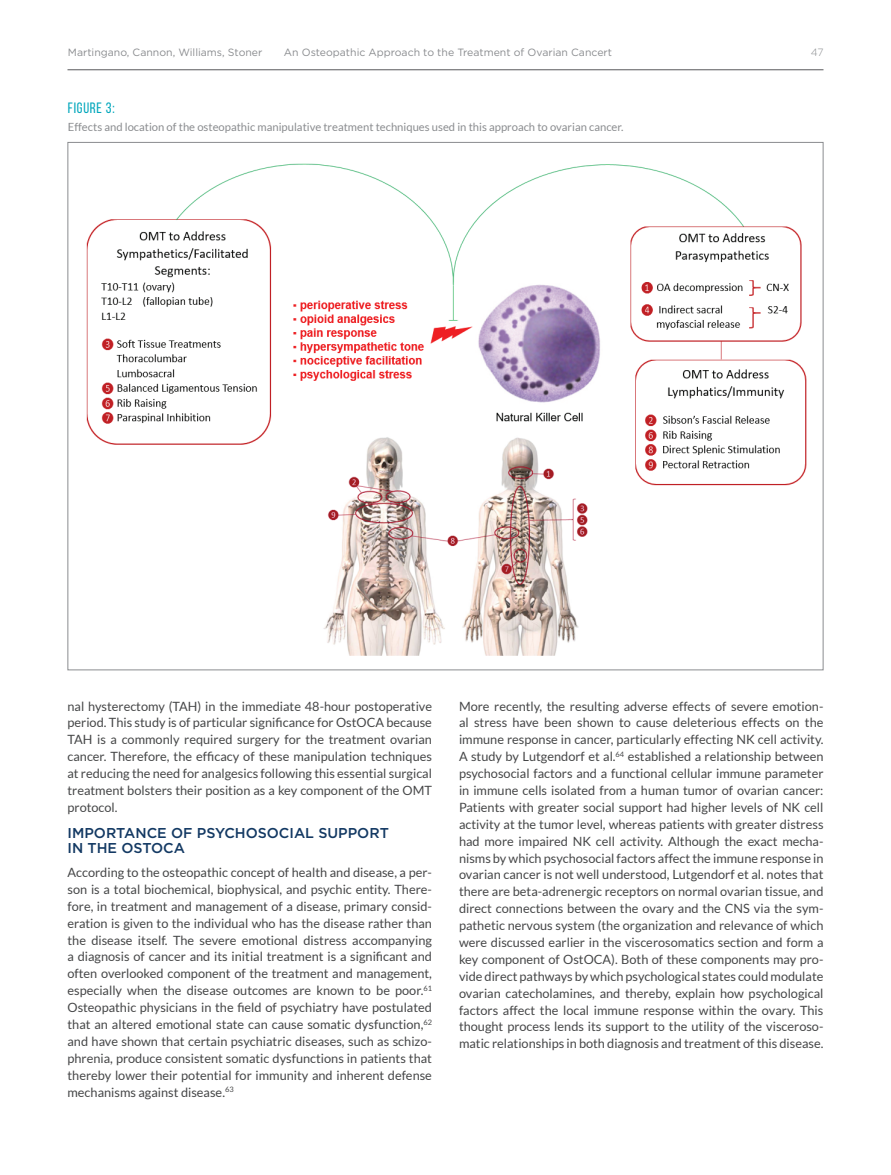
<style>
.page{position:relative;width:891px;height:1175px;background:#fff}
.page>*{position:absolute;margin:0;border:0;box-sizing:border-box;transform-origin:0 0}
.t1{font:15px "Bebas Neue";letter-spacing:.05em;color:#02a7bc}
.t2{font:500 14.25px/15px "Gotham";color:#133963}
.t3{font:12.75px/17px "Lato";color:#454647;text-align:justify}
.t4{font:11.25px "Lato";color:#8a8c8f}
.t5{font:10.5px "Gotham";color:#8a8c8f}
.t6{font:300 10.5px "Gotham";color:#8a8c8f}
</style>
<div class="page">
<hr style="left:68px;top:69px;width:756px;height:1px;background:#57585a">
<img style="left:86px;top:163px;width:721px;height:493px">
<p class="t5" style="left:68px;top:46px;width:196px">Martingano, Cannon, Williams, Stoner</p>
<p class="t5" style="left:284px;top:46px;width:330px">An Osteopathic Approach to the Treatment of Ovarian Cancert</p>
<p class="t1" style="left:68px;top:99px;width:48px">FIGURE 3:</p>
<p class="t4" style="left:68px;top:120px;width:557px">Effects and location of the osteopathic manipulative treatment techniques used in this approach to ovarian cancer.</p>
<p class="t6" style="left:811px;top:46px;width:14px">47</p>
<p class="t3" style="left:68px;top:697px;width:366px">nal hysterectomy (TAH) in the immediate 48-hour postoperative period. This study is of particular significance for OstOCA because TAH is a commonly required surgery for the treatment ovarian cancer. Therefore, the efficacy of these manipulation techniques at reducing the need for analgesics following this essential surgical treatment bolsters their position as a key component of the OMT protocol.</p>
<p class="t2" style="left:68px;top:825px;width:323px">IMPORTANCE OF PSYCHOSOCIAL SUPPORT<br>IN THE OSTOCA</p>
<p class="t3" style="left:68px;top:863px;width:366px">According to the osteopathic concept of health and disease, a per&shy;son is a total biochemical, biophysical, and psychic entity. There&shy;fore, in treatment and management of a disease, primary consid&shy;eration is given to the individual who has the disease rather than the disease itself. The severe emotional distress accompanying a diagnosis of cancer and its initial treatment is a significant and often overlooked component of the treatment and management, especially when the disease outcomes are known to be poor.<sup>61<br></sup>Osteopathic physicians in the field of psychiatry have postulated that an altered emotional state can cause somatic dysfunction,<sup>62 </sup>and have shown that certain psychiatric diseases, such as schizo&shy;phrenia, produce consistent somatic dysfunctions in patients that thereby lower their potential for immunity and inherent defense mechanisms against disease.<sup>63</sup></p>
<p class="t3" style="left:459px;top:697px;width:366px">More recently, the resulting adverse effects of severe emotion&shy;al stress have been shown to cause deleterious effects on the immune response in cancer, particularly effecting NK cell activity.<br>A study by Lutgendorf et al.<sup>64</sup> established a relationship between psychosocial factors and a functional cellular immune parameter in immune cells isolated from a human tumor of ovarian cancer:<br>Patients with greater social support had higher levels of NK cell activity at the tumor level, whereas patients with greater distress had more impaired NK cell activity. Although the exact mecha&shy;nisms by which psychosocial factors affect the immune response in ovarian cancer is not well understood, Lutgendorf et al. notes that there are beta-adrenergic receptors on normal ovarian tissue, and direct connections between the ovary and the CNS via the sym&shy;pathetic nervous system (the organization and relevance of which were discussed earlier in the viscerosomatics section and form a key component of OstOCA). Both of these components may pro&shy;vide direct pathways by which psychological states could modulate ovarian catecholamines, and thereby, explain how psychological factors affect the local immune response within the ovary. This thought process lends its support to the utility of the visceroso&shy;matic relationships in both diagnosis and treatment of this disease.</p>
</div>
